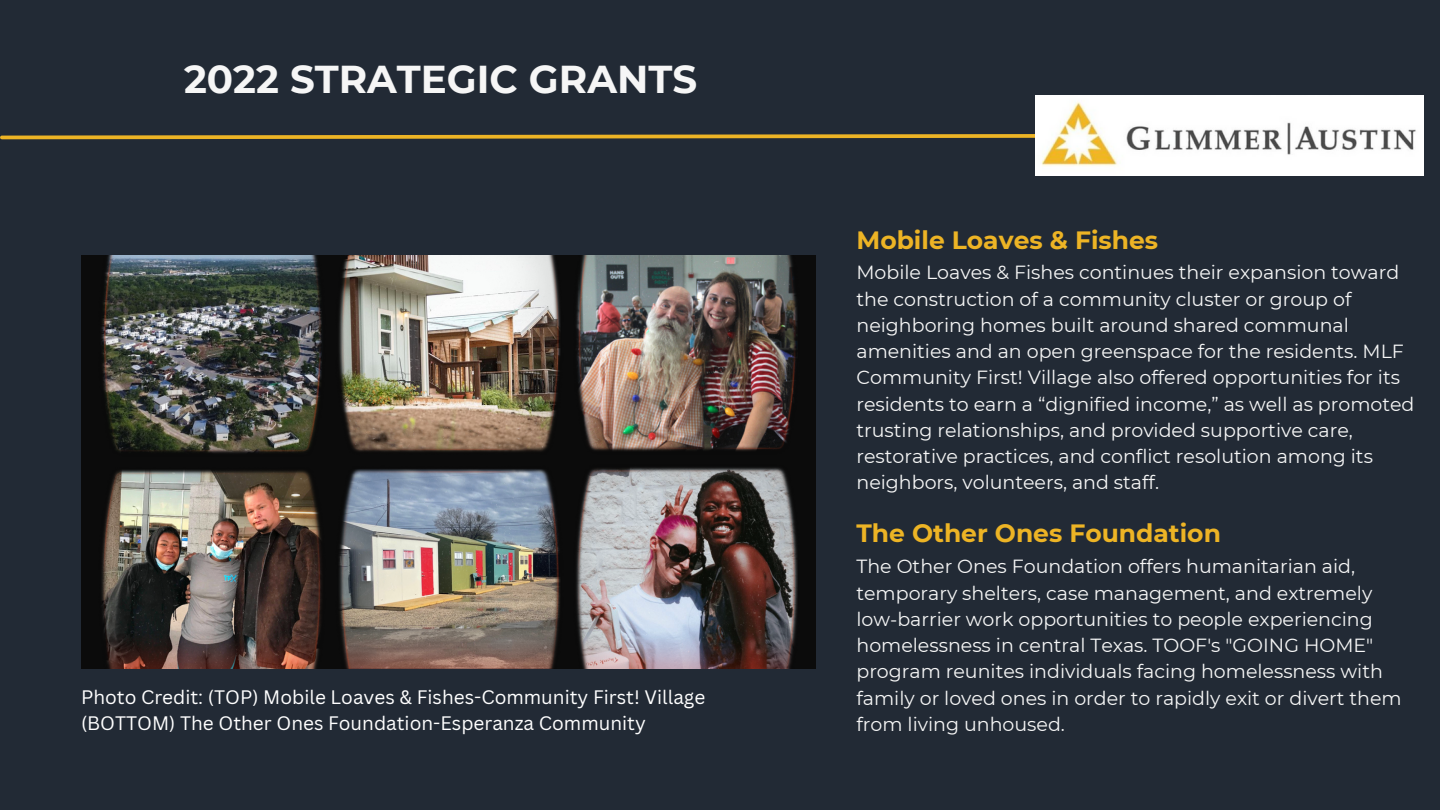
<style>
.page{position:relative;width:1440px;height:810px;background:#222a35}
.page>*{position:absolute;margin:0;border:0;box-sizing:border-box;transform-origin:0 0}
.t1{font:700 38.8px "Montserrat";color:#f6f6f6}
.t2{font:700 25px "Montserrat";color:#edb425}
.t3{font:19px/26.2px "Montserrat";color:#f6f6f6}
.t4{font:19px/26.2px "Canva Sans";color:#fff}
</style>
<div class="page">
<svg style="left:0;top:134px;width:1035px;height:6px"></svg>
<img style="left:1035px;top:96px;width:389px;height:79px">
<img style="left:81px;top:256px;width:734px;height:412px">
<h1 class="t1" style="left:184px;top:55px;width:515px">2022 STRATEGIC GRANTS</h1>
<p class="t4" style="left:81px;top:683px;width:626px">Photo Credit: (TOP) Mobile Loaves &amp; Fishes-Community First! Village (BOTTOM) The Other Ones Foundation-Esperanza Community</p>
<h2 class="t2" style="left:856px;top:224px;width:303px">Mobile Loaves &amp; Fishes</h2>
<p class="t3" style="left:856px;top:259px;width:560px">Mobile Loaves &amp; Fishes continues their expansion toward the construction of a community cluster or group of neighboring homes built around shared communal amenities and an open greenspace for the residents. MLF Community First! Village also offered opportunities for its residents to earn a “dignified income,” as well as promoted trusting relationships, and provided supportive care, restorative practices, and conflict resolution among its neighbors, volunteers, and staff.</p>
<h2 class="t2" style="left:856px;top:518px;width:366px">The Other Ones Foundation</h2>
<p class="t3" style="left:856px;top:553px;width:547px">The Other Ones Foundation offers humanitarian aid, temporary shelters, case management, and extremely low-barrier work opportunities to people experiencing homelessness in central Texas. TOOF's "GOING HOME" program reunites individuals facing homelessness with family or loved ones in order to rapidly exit or divert them from living unhoused.</p>
</div>
